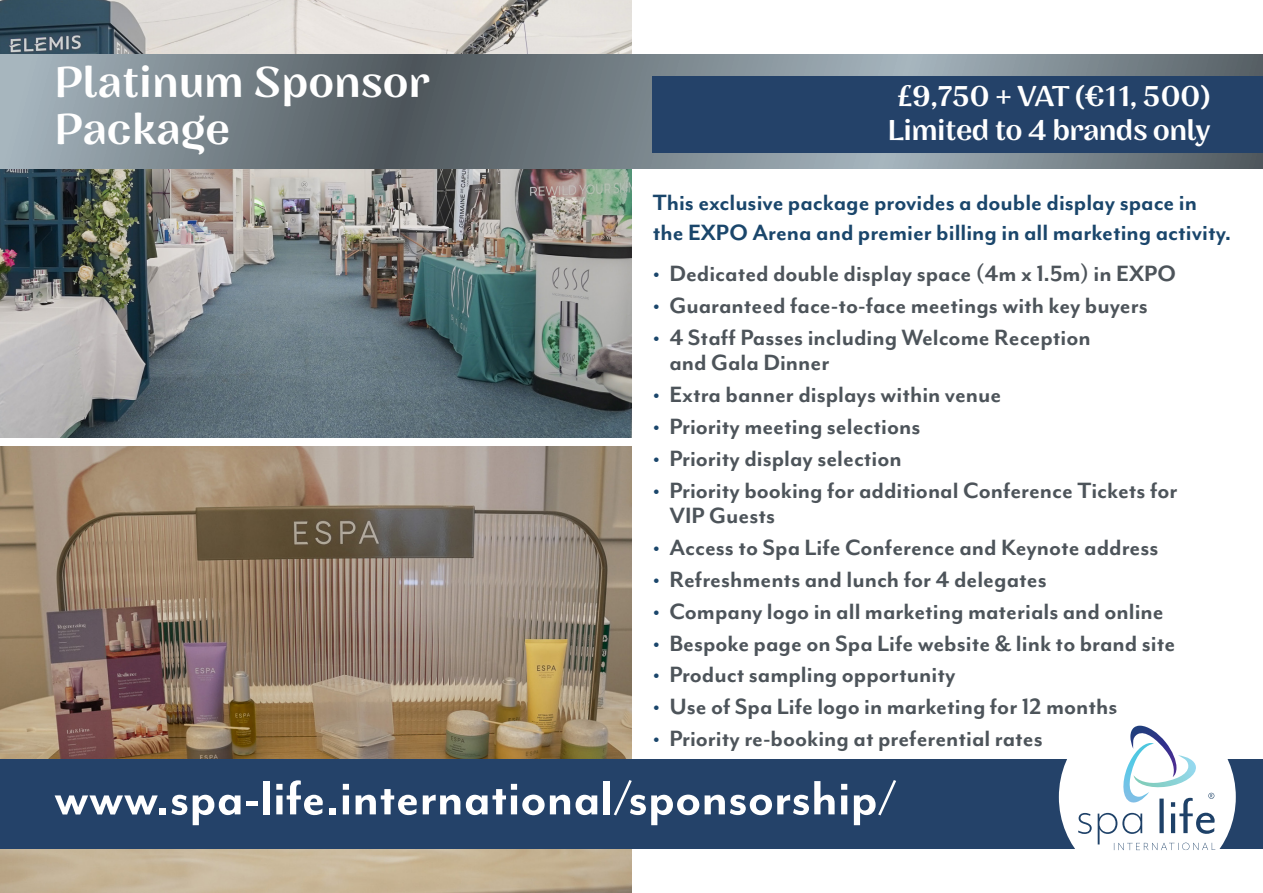
<style>
.page{position:relative;width:1263px;height:893px;background:#fff}
.page>*{position:absolute;margin:0;border:0;box-sizing:border-box;transform-origin:0 0}
.t1{font:700 55.5px "Mr Eaves Mod OT";color:#fff}
.t2{font:500 42.9px/46.8px "Nazare";color:#fff}
.t3{font:500 28.5px/34.2px "Nazare";letter-spacing:-.02em;color:#fff;text-align:center}
.t4{font:700 25.5px/25.5px "Mr Eaves Mod OT";color:#4d545a}
.t5{font:700 25.5px/30.6px "Mr Eaves Mod OT";color:#1a466b}
.s1{color:#1a466b}
</style>
<div class="page">
<img style="left:0;top:446px;width:631px;height:447px">
<img style="left:0;top:0;width:631px;height:438px">
<div style="left:0;top:759px;width:1263px;height:89px;background:#244269"></div>
<svg style="left:0;top:54px;width:1263px;height:115px"></svg>
<div style="left:653px;top:76px;width:610px;height:76px;background:#244269"></div>
<div style="left:1059px;top:707px;width:177px;height:180px;background:#fff;border-radius:50%"></div>
<svg style="left:1078px;top:813px;width:14px;height:21px"></svg>
<svg style="left:1098px;top:726px;width:117px;height:124px"></svg>
<p class="t2" style="left:54px;top:60px;width:377px">Platinum Sponsor<br>Package</p>
<p class="t3" style="left:887px;top:80px;width:325px">£9,750 + VAT (€11, 500)<br>Limited to 4 brands only</p>
<p class="t5" style="left:653px;top:186px;width:580px">This exclusive package provides a double display space in the EXPO Arena and premier billing in all marketing activity.</p>
<p class="t4" style="left:653px;top:260px;width:525px"><span class="s1">•</span> Dedicated double display space (4m x 1.5m) in EXPO</p>
<p class="t4" style="left:653px;top:292px;width:496px"><span class="s1">•</span> Guaranteed face-to-face meetings with key buyers</p>
<p class="t4" style="left:669px;top:324px;width:423px;text-indent:-17px"><span class="s1">•</span> 4 Staff Passes including Welcome Reception and Gala Dinner</p>
<p class="t4" style="left:653px;top:381px;width:350px"><span class="s1">•</span> Extra banner displays within venue</p>
<p class="t4" style="left:653px;top:413px;width:269px"><span class="s1">•</span> Priority meeting selections</p>
<p class="t4" style="left:653px;top:445px;width:251px"><span class="s1">•</span> Priority display selection</p>
<p class="t4" style="left:669px;top:477px;width:509px;text-indent:-17px"><span class="s1">•</span> Priority booking for additional Conference Tickets for<br>VIP Guests</p>
<p class="t4" style="left:653px;top:534px;width:507px"><span class="s1">•</span> Access to Spa Life Conference and Keynote address</p>
<p class="t4" style="left:653px;top:566px;width:395px"><span class="s1">•</span> Refreshments and lunch for 4 delegates</p>
<p class="t4" style="left:653px;top:598px;width:512px"><span class="s1">•</span> Company logo in all marketing materials and online</p>
<p class="t4" style="left:653px;top:630px;width:524px"><span class="s1">•</span> Bespoke page on Spa Life website &amp; link to brand site</p>
<p class="t4" style="left:653px;top:662px;width:304px"><span class="s1">•</span> Product sampling opportunity</p>
<p class="t4" style="left:653px;top:694px;width:466px"><span class="s1">•</span> Use of Spa Life logo in marketing for 12 months</p>
<p class="t4" style="left:653px;top:725px;width:391px"><span class="s1">•</span> Priority re-booking at preferential rates</p>
<p class="t1" style="left:54px;top:766px;width:844px">www.spa-life.international/sponsorship/</p>
</div>
